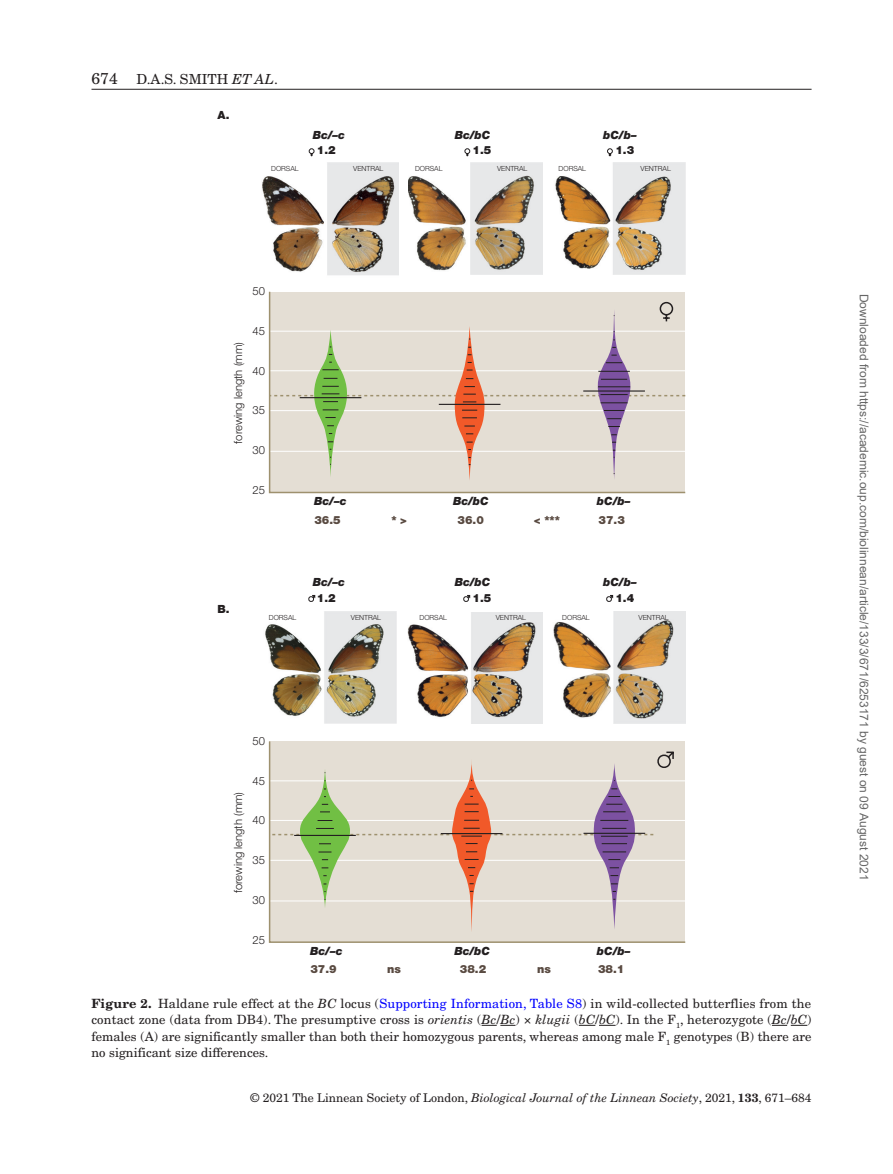
<style>
.page{position:relative;width:893px;height:1174px;background:#fff}
.page>*{position:absolute;margin:0;border:0;box-sizing:border-box;transform-origin:0 0}
.t1{font:13.8px "New Century Schlbk";color:#231f20}
.t2{font:12.75px/16.5px "New Century Schlbk";color:#231f20;text-align:justify}
.t3{font:12px "Arial";color:#666}
.t4{font:12px "New Century Schlbk";color:#231f20}
.t5{font:italic 900 11.25px "Helvetica Neue LT Std";color:#231f20}
.t6{font:300 11.25px "Helvetica Neue LT Std";color:#231f20}
.t7{font:900 11.25px "Helvetica Neue LT Std";color:#594a41}
.t8{font:900 11.25px "Helvetica Neue LT Std";color:#231f20}
.t9{font:300 7.05px "Helvetica Neue LT Std";color:#231f20}
.s1{font-size:15.75px}
.s2{font-style:italic}
.s3{font-weight:700}
.s4{color:#00f}
</style>
<div class="page">
<hr style="left:92px;top:89px;width:720px;height:1px;background:#231f20">
<svg style="left:482px;top:1025px;width:33px;height:1px"></svg>
<svg style="left:579px;top:1025px;width:37px;height:1px"></svg>
<svg style="left:772px;top:1025px;width:35px;height:1px"></svg>
<img style="left:407px;top:612px;width:136px;height:111px">
<svg style="left:268px;top:291px;width:417px;height:203px;background:#e1dcd1"></svg>
<svg style="left:464px;top:148px;width:149px;height:9px"></svg>
<svg style="left:309px;top:148px;width:6px;height:9px"></svg>
<svg style="left:308px;top:595px;width:305px;height:7px"></svg>
<svg style="left:268px;top:741px;width:417px;height:202px;background:#dcd5c8"></svg>
<img style="left:265px;top:612px;width:131px;height:111px">
<img style="left:408px;top:163px;width:134px;height:111px">
<img style="left:262px;top:163px;width:137px;height:112px">
<img style="left:555px;top:162px;width:130px;height:112px">
<svg style="left:270px;top:301px;width:415px;height:179px;background:#ddd4c9"></svg>
<hr style="left:439px;top:404px;width:61px;height:1px;background:#231f20">
<svg style="left:270px;top:750px;width:405px;height:186px;background:#dbd2c6"></svg>
<hr style="left:441px;top:833px;width:61px;height:1px;background:#231f20">
<img style="left:553px;top:612px;width:132px;height:111px">
<p class="t1" style="left:92px;top:70px;width:188px"><span class="s1">674</span> D.A.S. SMITH <span class="s2">ET AL</span>.</p>
<p class="t8" style="left:218px;top:109px;width:13px">A.</p>
<p class="t5" style="left:313px;top:128px;width:34px">Bc/–c</p>
<p class="t5" style="left:455px;top:128px;width:37px">Bc/bC</p>
<p class="t5" style="left:603px;top:128px;width:35px">bC/b–</p>
<p class="t8" style="left:317px;top:143px;width:20px">1.2</p>
<p class="t8" style="left:473px;top:143px;width:20px">1.5</p>
<p class="t8" style="left:615px;top:143px;width:20px">1.3</p>
<p class="t9" style="left:271px;top:164px;width:29px">DORSAL</p>
<p class="t9" style="left:353px;top:164px;width:32px">VENTRAL</p>
<p class="t9" style="left:415px;top:164px;width:29px">DORSAL</p>
<p class="t9" style="left:497px;top:164px;width:32px">VENTRAL</p>
<p class="t9" style="left:559px;top:164px;width:29px">DORSAL</p>
<p class="t9" style="left:641px;top:164px;width:32px">VENTRAL</p>
<p class="t6" style="left:231px;top:443px;width:103px;rotate:-90deg">forewing length (mm)</p>
<p class="t6" style="left:253px;top:284px;width:14px">50</p>
<p class="t6" style="left:253px;top:324px;width:14px">45</p>
<p class="t6" style="left:253px;top:364px;width:14px">40</p>
<p class="t6" style="left:253px;top:403px;width:14px">35</p>
<p class="t6" style="left:253px;top:443px;width:14px">30</p>
<p class="t6" style="left:253px;top:483px;width:14px">25</p>
<p class="t5" style="left:314px;top:494px;width:34px">Bc/–c</p>
<p class="t5" style="left:453px;top:494px;width:37px">Bc/bC</p>
<p class="t7" style="left:314px;top:513px;width:28px">36.5</p>
<p class="t7" style="left:391px;top:513px;width:17px">* &gt;</p>
<p class="t7" style="left:457px;top:513px;width:28px">36.0</p>
<p class="t7" style="left:534px;top:513px;width:28px">&lt; ***</p>
<p class="t7" style="left:598px;top:513px;width:28px">37.3</p>
<p class="t5" style="left:597px;top:494px;width:35px">bC/b–</p>
<p class="t8" style="left:218px;top:602px;width:14px">B.</p>
<p class="t5" style="left:313px;top:575px;width:34px">Bc/–c</p>
<p class="t5" style="left:455px;top:575px;width:37px">Bc/bC</p>
<p class="t5" style="left:603px;top:575px;width:35px">bC/b–</p>
<p class="t8" style="left:317px;top:591px;width:20px">1.2</p>
<p class="t8" style="left:473px;top:591px;width:20px">1.5</p>
<p class="t8" style="left:615px;top:591px;width:20px">1.4</p>
<p class="t9" style="left:269px;top:613px;width:29px">DORSAL</p>
<p class="t9" style="left:351px;top:613px;width:32px">VENTRAL</p>
<p class="t9" style="left:419px;top:613px;width:29px">DORSAL</p>
<p class="t9" style="left:496px;top:613px;width:32px">VENTRAL</p>
<p class="t9" style="left:562px;top:613px;width:29px">DORSAL</p>
<p class="t9" style="left:638px;top:613px;width:32px">VENTRAL</p>
<p class="t6" style="left:231px;top:893px;width:103px;rotate:-90deg">forewing length (mm)</p>
<p class="t6" style="left:253px;top:734px;width:14px">50</p>
<p class="t6" style="left:253px;top:773px;width:14px">45</p>
<p class="t6" style="left:253px;top:813px;width:14px">40</p>
<p class="t6" style="left:253px;top:853px;width:14px">35</p>
<p class="t6" style="left:253px;top:893px;width:14px">30</p>
<p class="t6" style="left:253px;top:932px;width:14px">25</p>
<p class="t5" style="left:310px;top:944px;width:34px">Bc/–c</p>
<p class="t5" style="left:454px;top:944px;width:37px">Bc/bC</p>
<p class="t7" style="left:310px;top:962px;width:28px">37.9</p>
<p class="t7" style="left:387px;top:962px;width:15px">ns</p>
<p class="t7" style="left:460px;top:962px;width:28px">38.2</p>
<p class="t7" style="left:537px;top:962px;width:15px">ns</p>
<p class="t7" style="left:598px;top:962px;width:28px">38.1</p>
<p class="t5" style="left:597px;top:944px;width:35px">bC/b–</p>
<p class="t2" style="left:91px;top:994px;width:721px"><span class="s3">Figure 2.</span> Haldane rule effect at the <span class="s2">BC</span> locus (<span class="s4">Supporting Information, Table S8</span>) in wild-collected butterflies from the contact zone (data from DB4). The presumptive cross is <span class="s2">orientis</span> (<span class="s2">Bc</span>/<span class="s2">Bc</span>) × <span class="s2">klugii</span> (<span class="s2">bC</span>/<span class="s2">bC</span>). In the F<sub>1</sub>, heterozygote (<span class="s2">Bc</span>/<span class="s2">bC</span>) females (A) are significantly smaller than both their homozygous parents, whereas among male F<sub>1</sub> genotypes (B) there are no significant size differences.</p>
<p class="t4" style="left:251px;top:1090px;width:562px">© 2021 The Linnean Society of London, <span class="s2">Biological Journal of the Linnean Society</span>, 2021, <span class="s3">133</span>, 671–684</p>
<p class="t3" style="left:868px;top:293px;width:588px;rotate:90deg">Downloaded from https://academic.oup.com/biolinnean/article/133/3/671/6253171 by guest on 09 August 2021</p>
</div>
